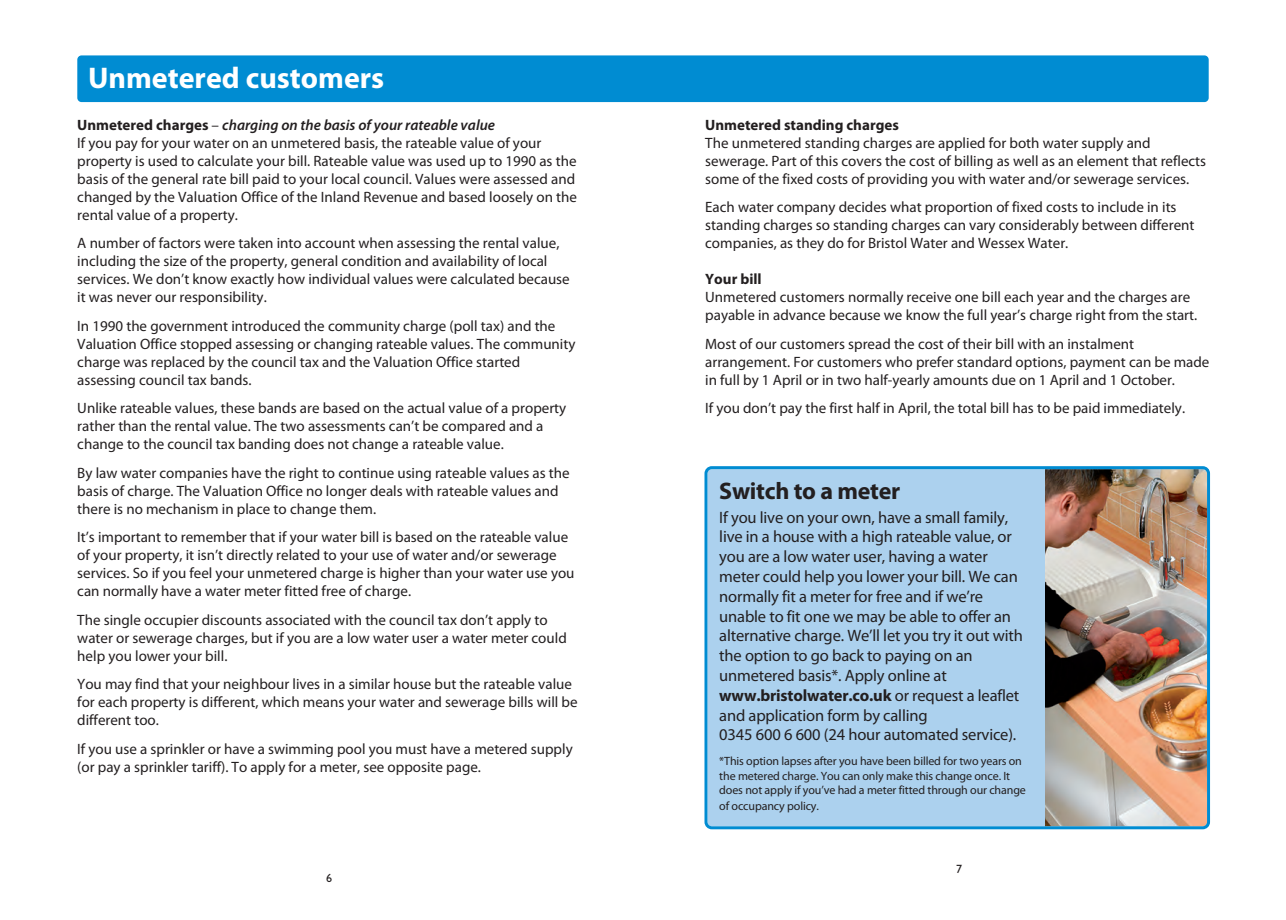
<style>
.page{position:relative;width:1286px;height:920px;background:#fff}
.page>*{position:absolute;margin:0;border:0;box-sizing:border-box;transform-origin:0 0}
.t1{font:700 30px "Myriad Pro";color:#fff}
.t2{font:700 24px "Myriad Pro";letter-spacing:-.01em;color:#231f20}
.t3{font:16.5px/19.8px "Myriad Pro";letter-spacing:-.01em;color:#231f20}
.t4{font:15px/18px "Myriad Pro";color:#231f20}
.t5{font:700 15px "Myriad Pro";color:#231f20}
.t6{font:12px/14.4px "Myriad Pro";letter-spacing:-.01em;color:#231f20}
.t7{font:12px "Gill Sans";color:#231f20}
.s1{font-weight:700}
.s2{font-weight:600;font-style:italic}
</style>
<div class="page">
<div style="left:77px;top:55px;width:1131px;height:47px;background:#008cd2;border-radius:4px"></div>
<img style="left:704px;top:466px;width:506px;height:363px">
<h1 class="t1" style="left:88px;top:66px;width:298px">Unmetered customers</h1>
<p class="t4" style="left:77px;top:117px;width:501px"><span class="s1">Unmetered charges</span> – <span class="s2">charging on the basis of your rateable value<br></span>If you pay for your water on an unmetered basis, the rateable value of your property is used to calculate your bill. Rateable value was used up to 1990 as the basis of the general rate bill paid to your local council. Values were assessed and changed by the Valuation Office of the Inland Revenue and based loosely on the rental value of a property.</p>
<p class="t4" style="left:77px;top:235px;width:494px">A number of factors were taken into account when assessing the rental value, including the size of the property, general condition and availability of local services. We don’t know exactly how individual values were calculated because it was never our responsibility.</p>
<p class="t4" style="left:77px;top:318px;width:500px">In 1990 the government introduced the community charge (poll tax) and the Valuation Office stopped assessing or changing rateable values. The community charge was replaced by the council tax and the Valuation Office started assessing council tax bands.</p>
<p class="t4" style="left:77px;top:400px;width:490px">Unlike rateable values, these bands are based on the actual value of a property rather than the rental value. The two assessments can’t be compared and a change to the council tax banding does not change a rateable value.</p>
<p class="t4" style="left:77px;top:465px;width:494px">By law water companies have the right to continue using rateable values as the basis of charge. The Valuation Office no longer deals with rateable values and there is no mechanism in place to change them.</p>
<p class="t4" style="left:77px;top:529px;width:499px">It’s important to remember that if your water bill is based on the rateable value of your property, it isn’t directly related to your use of water and/or sewerage services. So if you feel your unmetered charge is higher than your water use you can normally have a water meter fitted free of charge.</p>
<p class="t4" style="left:77px;top:612px;width:491px">The single occupier discounts associated with the council tax don’t apply to water or sewerage charges, but if you are a low water user a water meter could help you lower your bill.</p>
<p class="t4" style="left:77px;top:676px;width:502px">You may find that your neighbour lives in a similar house but the rateable value for each property is different, which means your water and sewerage bills will be different too.</p>
<p class="t4" style="left:77px;top:741px;width:497px">If you use a sprinkler or have a swimming pool you must have a metered supply (or pay a sprinkler tariff). To apply for a meter, see opposite page.</p>
<p class="t7" style="left:326px;top:871px;width:7px">6</p>
<p class="t5" style="left:705px;top:119px;width:195px">Unmetered standing charges</p>
<p class="t4" style="left:705px;top:135px;width:502px">The unmetered standing charges are applied for both water supply and sewerage. Part of this covers the cost of billing as well as an element that reflects some of the fixed costs of providing you with water and/or sewerage services.</p>
<p class="t4" style="left:705px;top:199px;width:491px">Each water company decides what proportion of fixed costs to include in its standing charges so standing charges can vary considerably between different companies, as they do for Bristol Water and Wessex Water.</p>
<p class="t5" style="left:705px;top:273px;width:58px">Your bill</p>
<p class="t4" style="left:705px;top:289px;width:493px">Unmetered customers normally receive one bill each year and the charges are payable in advance because we know the full year’s charge right from the start.</p>
<p class="t4" style="left:705px;top:336px;width:506px">Most of our customers spread the cost of their bill with an instalment arrangement. For customers who prefer standard options, payment can be made in full by 1 April or in two half-yearly amounts due on 1 April and 1 October.</p>
<p class="t4" style="left:705px;top:400px;width:481px">If you don’t pay the first half in April, the total bill has to be paid immediately.</p>
<h2 class="t2" style="left:719px;top:482px;width:182px">Switch to a meter</h2>
<p class="t3" style="left:719px;top:508px;width:305px">If you live on your own, have a small family, live in a house with a high rateable value, or you are a low water user, having a water meter could help you lower your bill. We can normally fit a meter for free and if we’re unable to fit one we may be able to offer an alternative charge. We’ll let you try it out with the option to go back to paying on an unmetered basis*. Apply online at <span class="s1">www.bristolwater.co.uk</span> or request a leaflet and application form by calling<br>0345 600 6 600 (24 hour automated service).</p>
<p class="t6" style="left:719px;top:755px;width:308px">*This option lapses after you have been billed for two years on the metered charge. You can only make this change once. It does not apply if you’ve had a meter fitted through our change</p>
<p class="t6" style="left:719px;top:800px;width:101px">of occupancy policy.</p>
<p class="t7" style="left:956px;top:862px;width:7px">7</p>
</div>
